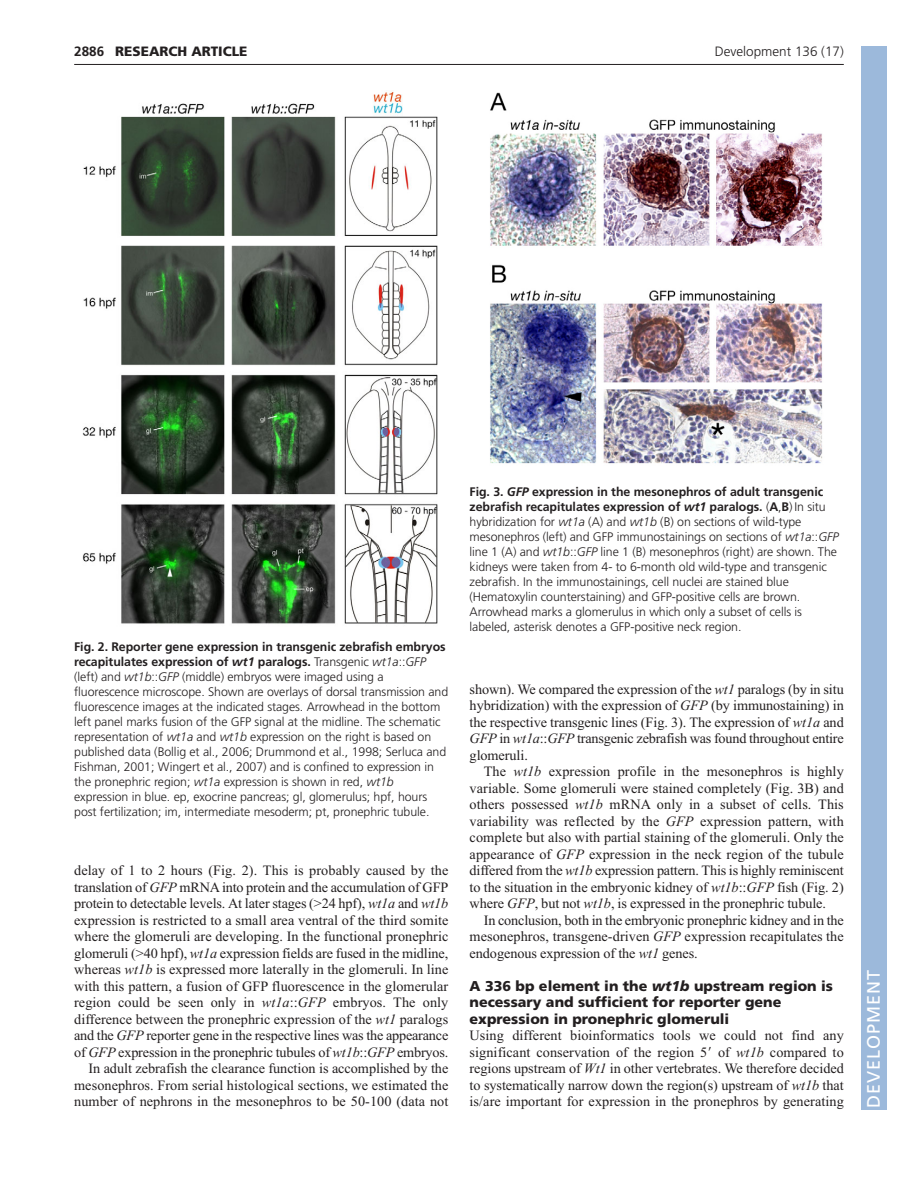
<style>
.page{position:relative;width:918px;height:1188px;background:#fff}
.page>*{position:absolute;margin:0;border:0;box-sizing:border-box;transform-origin:0 0}
.t1{font:18px "Frutiger LT Std";letter-spacing:.055em;color:#fff}
.t2{font:14.25px/16.5px "Times New Roman";letter-spacing:.005em;color:#231f20;text-align:justify}
.t3{font:900 14.25px/16.5px "Frutiger LT Std";color:#231f20}
.t4{font:300 13.5px "Frutiger LT Std";color:#231f20}
.t5{font:900 13.5px "Frutiger LT Std";color:#231f20}
.t6{font:700 13.5px "Frutiger LT Std";color:#231f20}
.t7{font:300 12.3px/15px "Frutiger LT Std";letter-spacing:-.005em;color:#231f20}
.s1{font-weight:700}
.s2{font-weight:700;font-style:italic}
.s3{font-style:italic}
.s4{font-family:"Mathematical Pi One"}
</style>
<div class="page">
<hr style="left:74px;top:64px;width:770px;height:1px;background:#231f20">
<img style="left:82px;top:91px;width:356px;height:533px">
<img style="left:490px;top:92px;width:333px;height:372px">
<div style="left:861px;top:46px;width:25px;height:1064px;background:#9cb9db"></div>
<p class="t6" style="left:74px;top:46px;width:32px">2886</p>
<p class="t5" style="left:115px;top:46px;width:134px">RESEARCH ARTICLE</p>
<p class="t4" style="left:715px;top:46px;width:131px">Development 136 (17)</p>
<p class="t7" style="left:74px;top:640px;width:376px"><span class="s1">Fig. 2. Reporter gene expression in transgenic zebrafish embryos recapitulates expression of</span> <span class="s2">wt1</span> <span class="s1">paralogs.</span> Transgenic <span class="s3">wt1a</span>::<span class="s3">GFP </span>(left) and <span class="s3">wt1b</span>::<span class="s3">GFP</span> (middle) embryos were imaged using a fluorescence microscope. Shown are overlays of dorsal transmission and fluorescence images at the indicated stages. Arrowhead in the bottom left panel marks fusion of the GFP signal at the midline. The schematic representation of <span class="s3">wt1a</span> and <span class="s3">wt1b</span> expression on the right is based on published data (Bollig et al., 2006; Drummond et al., 1998; Serluca and Fishman, 2001; Wingert et al., 2007) and is confined to expression in the pronephric region; <span class="s3">wt1a</span> expression is shown in red, <span class="s3">wt1b </span>expression in blue. ep, exocrine pancreas; gl, glomerulus; hpf, hours post fertilization; im, intermediate mesoderm; pt, pronephric tubule.</p>
<p class="t2" style="left:74px;top:864px;width:376px;text-align:right">delay of 1 to 2 hours (Fig. 2). This is probably caused by the translation of <span class="s3">GFP</span> mRNA into protein and the accumulation of GFP protein to detectable levels. At later stages (&gt;24 hpf), <span class="s3">wt1a</span> and <span class="s3">wt1b </span>expression is restricted to a small area ventral of the third somite where the glomeruli are developing. In the functional pronephric glomeruli (&gt;40 hpf), <span class="s3">wt1a</span> expression fields are fused in the midline, whereas <span class="s3">wt1b</span> is expressed more laterally in the glomeruli. In line with this pattern, a fusion of GFP fluorescence in the glomerular region could be seen only in <span class="s3">wt1a</span>::<span class="s3">GFP</span> embryos. The only difference between the pronephric expression of the <span class="s3">wt1</span> paralogs and the <span class="s3">GFP</span> reporter gene in the respective lines was the appearance of <span class="s3">GFP</span> expression in the pronephric tubules of <span class="s3">wt1b</span>::<span class="s3">GFP</span> embryos.<br>In adult zebrafish the clearance function is accomplished by the mesonephros. From serial histological sections, we estimated the number of nephrons in the mesonephros to be 50-100 (data not</p>
<p class="t7" style="left:470px;top:485px;width:371px"><span class="s1">Fig. 3.</span> <span class="s2">GFP</span> <span class="s1">expression in the mesonephros of adult transgenic zebrafish recapitulates expression of</span> <span class="s2">wt1</span> <span class="s1">paralogs.</span> (<span class="s1">A</span>,<span class="s1">B</span>) In situ hybridization for <span class="s3">wt1a</span> (A) and <span class="s3">wt1b</span> (B) on sections of wild-type mesonephros (left) and GFP immunostainings on sections of <span class="s3">wt1a</span>::<span class="s3">GFP </span>line 1 (A) and <span class="s3">wt1b</span>::<span class="s3">GFP</span> line 1 (B) mesonephros (right) are shown. The kidneys were taken from 4- to 6-month old wild-type and transgenic zebrafish. In the immunostainings, cell nuclei are stained blue (Hematoxylin counterstaining) and GFP-positive cells are brown.<br>Arrowhead marks a glomerulus in which only a subset of cells is labeled, asterisk denotes a GFP-positive neck region.</p>
<p class="t2" style="left:470px;top:682px;width:376px">shown). We compared the expression of the <span class="s3">wt1</span> paralogs (by in situ hybridization) with the expression of <span class="s3">GFP</span> (by immunostaining) in the respective transgenic lines (Fig. 3). The expression of <span class="s3">wt1a</span> and <span class="s3">GFP</span> in <span class="s3">wt1a</span>::<span class="s3">GFP</span> transgenic zebrafish was found throughout entire glomeruli.</p>
<p class="t2" style="left:470px;top:765px;width:376px;text-indent:14px">The <span class="s3">wt1b</span> expression profile in the mesonephros is highly variable. Some glomeruli were stained completely (Fig. 3B) and others possessed <span class="s3">wt1b</span> mRNA only in a subset of cells. This variability was reflected by the <span class="s3">GFP</span> expression pattern, with complete but also with partial staining of the glomeruli. Only the appearance of <span class="s3">GFP</span> expression in the neck region of the tubule differed from the <span class="s3">wt1b</span> expression pattern. This is highly reminiscent to the situation in the embryonic kidney of <span class="s3">wt1b</span>::<span class="s3">GFP</span> fish (Fig. 2) where <span class="s3">GFP</span>, but not <span class="s3">wt1b</span>, is expressed in the pronephric tubule.</p>
<p class="t2" style="left:470px;top:913px;width:376px;text-indent:14px">In conclusion, both in the embryonic pronephric kidney and in the mesonephros, transgene-driven <span class="s3">GFP</span> expression recapitulates the endogenous expression of the <span class="s3">wt1</span> genes.</p>
<p class="t3" style="left:470px;top:979px;width:365px">A 336 bp element in the <span class="s3">wt1b</span> upstream region is necessary and sufficient for reporter gene expression in pronephric glomeruli</p>
<p class="t2" style="left:470px;top:1029px;width:376px">Using different bioinformatics tools we could not find any significant conservation of the region 5<span class="s4">-</span> of <span class="s3">wt1b</span> compared to regions upstream of <span class="s3">Wt1</span> in other vertebrates. We therefore decided to systematically narrow down the region(s) upstream of <span class="s3">wt1b</span> that is/are important for expression in the pronephros by generating</p>
<p class="t1" style="left:863px;top:1108px;width:140px;rotate:-90deg">DEVELOPMENT</p>
</div>
